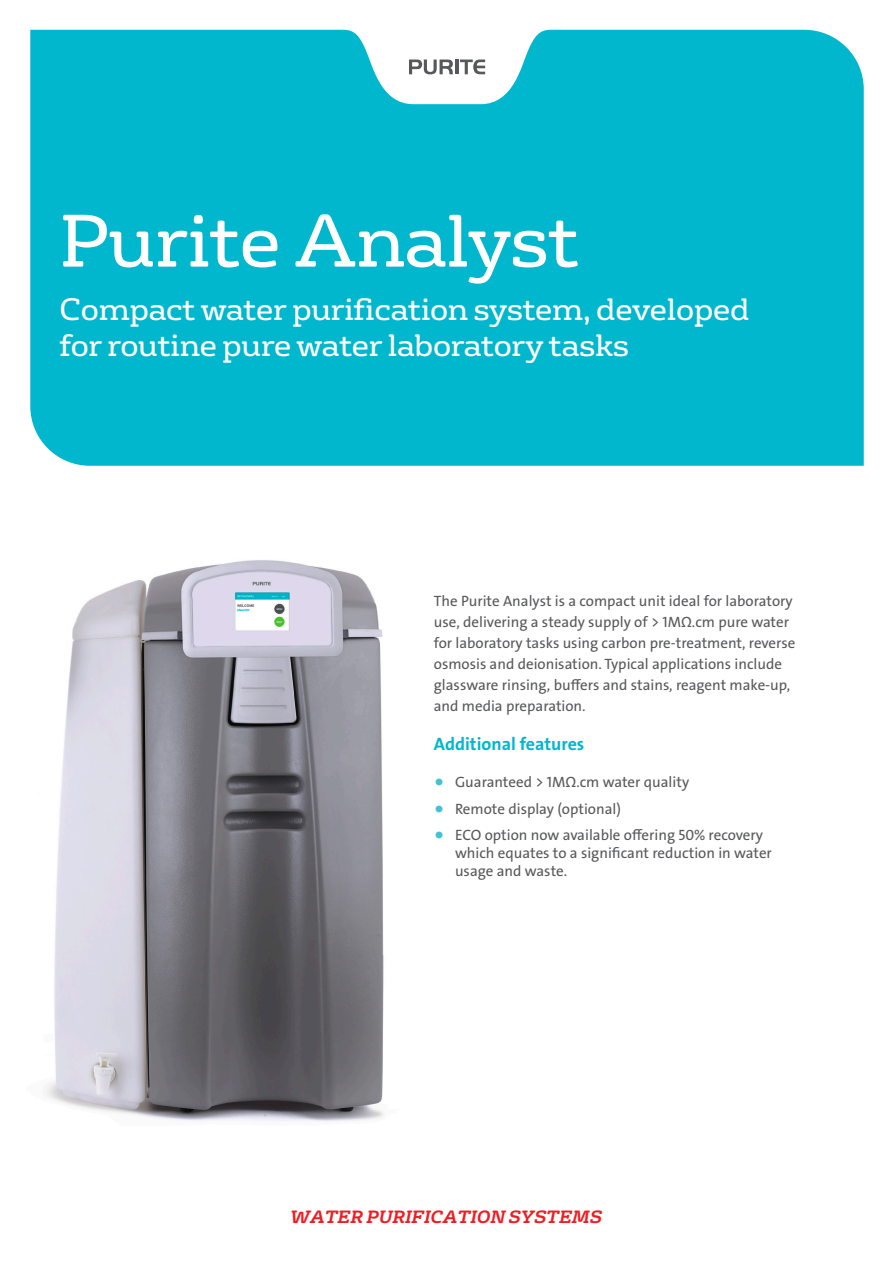
<style>
.page{position:relative;width:893px;height:1263px;background:#fff}
.page>*{position:absolute;margin:0;border:0;box-sizing:border-box;transform-origin:0 0}
.Top_Box_Title{font:72px "FS Rufus";letter-spacing:-.01em;color:#fff}
.Top_Box_Sub_Title{font:30px/36px "FS Rufus";letter-spacing:-.01em;color:#fff}
.Body_Copy_Header{font:18px "The Sans Veolia W7 Bld";color:#00b7ce}
.t1{font:italic 700 17.25px "FS Rufus";color:#ee1d23}
.New_Body_Copy{font:15px/21px "The Sans Veolia W5 Pla";color:#57585a}
.s1{font-family:"DIN Pro";font-weight:500;font-size:21px;color:#41c2d5}
</style>
<div class="page">
<div style="left:30px;top:30px;width:834px;height:436px;background:#00b7ce"></div>
<svg style="left:409px;top:60px;width:44px;height:14px"></svg>
<hr style="left:455px;top:60px;width:3px;height:14px;background:#57585a">
<svg style="left:460px;top:60px;width:25px;height:14px"></svg>
<img style="left:46px;top:560px;width:338px;height:562px">
<p class="Top_Box_Title" style="left:60px;top:182px;width:522px">Purite Analyst</p>
<p class="Top_Box_Sub_Title" style="left:60px;top:290px;width:692px">Compact water purification system, developed for routine pure water laboratory tasks</p>
<p class="New_Body_Copy" style="left:434px;top:591px;width:363px">The Purite Analyst is a compact unit ideal for laboratory use, delivering a steady supply of &gt; 1MΩ.cm pure water for laboratory tasks using carbon pre-treatment, reverse osmosis and deionisation. Typical applications include glassware rinsing, buffers and stains, reagent make-up, and media preparation.</p>
<p class="Body_Copy_Header" style="left:434px;top:732px;width:152px">Additional features</p>
<p class="New_Body_Copy" style="left:434px;top:771px;width:257px"><span class="s1">•</span> Guaranteed &gt; 1MΩ.cm water quality</p>
<p class="New_Body_Copy" style="left:434px;top:798px;width:189px"><span class="s1">•</span> Remote display (optional)</p>
<p class="New_Body_Copy" style="left:455px;top:826px;width:318px;line-height:18px;text-indent:-21px"><span class="s1">•</span> ECO option now available offering 50% recovery which equates to a significant reduction in water usage and waste.</p>
<p class="t1" style="left:290px;top:1201px;width:313px">WATER PURIFICATION SYSTEMS</p>
</div>
